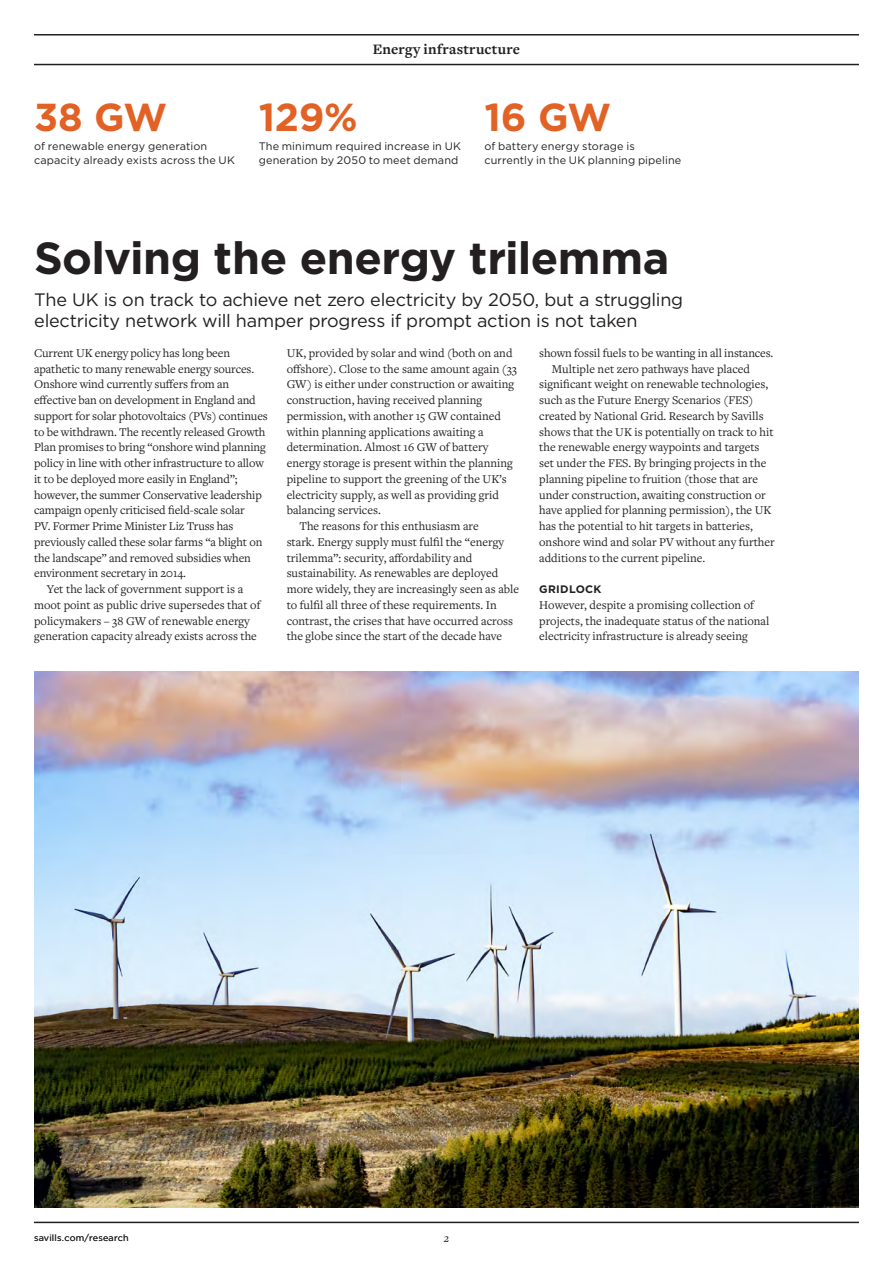
<style>
.page{position:relative;width:893px;height:1263px;background:#fff}
.page>*{position:absolute;margin:0;border:0;box-sizing:border-box;transform-origin:0 0}
.Spotlight_Headline_G{font:700 45px "Gotham HTF";letter-spacing:-.015em;color:#231f20}
.Spotlight_Box_Title{font:700 39px "Gotham HTF";letter-spacing:-.01em;color:#e26125}
.Spotlight_Standfirst{font:18px/21px "Gotham HTF";letter-spacing:-.015em;color:#231f20}
.Spotlight_Page_2_Slu{font:700 15px "Freight Text Pro";letter-spacing:.02em;color:#231f20}
.Spotlight_Body_Freig{font:12.3px/15.8px "Freight Text Pro";color:#231f20}
.t1{font:italic 12px "Freight Text Pro";color:#231f20}
.Spotlight_Box_Body_L{font:10.8px/14.2px "Gotham HTF";letter-spacing:.01em;color:#231f20}
.Spotlight_Small_Head{font:700 10.8px "Gotham HTF";letter-spacing:.025em;color:#231f20}
.t2{font:9px "Gotham HTF";letter-spacing:.02em;color:#231f20}
</style>
<div class="page">
<img style="left:34px;top:672px;width:825px;height:535px">
<hr style="left:34px;top:1222px;width:825px;height:1px;background:#231f20">
<hr style="left:34px;top:64px;width:825px;height:1px;background:#231f20">
<hr style="left:34px;top:34px;width:825px;height:2px;background:#231f20">
<p class="Spotlight_Box_Title" style="left:34px;top:95px;width:135px">38 GW</p>
<p class="Spotlight_Box_Body_L" style="left:34px;top:139px;width:202px">of renewable energy generation capacity already exists across the UK</p>
<p class="Spotlight_Page_2_Slu" style="left:373px;top:39px;width:149px">Energy infrastructure</p>
<p class="Spotlight_Box_Title" style="left:259px;top:95px;width:100px">129%</p>
<p class="Spotlight_Box_Title" style="left:485px;top:95px;width:128px">16 GW</p>
<p class="Spotlight_Box_Body_L" style="left:259px;top:139px;width:204px">The minimum required increase in UK generation by 2050 to meet demand</p>
<p class="Spotlight_Box_Body_L" style="left:485px;top:139px;width:198px">of battery energy storage is currently in the UK planning pipeline</p>
<p class="Spotlight_Headline_G" style="left:34px;top:232px;width:637px">Solving the energy trilemma</p>
<p class="Spotlight_Standfirst" style="left:34px;top:289px;width:650px">The UK is on track to achieve net zero electricity by 2050, but a struggling electricity network will hamper progress if prompt action is not taken</p>
<p class="Spotlight_Body_Freig" style="left:34px;top:344px;width:235px">Current UK energy policy has long been apathetic to many renewable energy sources.<br>Onshore wind currently suffers from an effective ban on development in England and support for solar photovoltaics (PVs) continues to be withdrawn. The recently released Growth Plan promises to bring “onshore wind planning policy in line with other infrastructure to allow it to be deployed more easily in England”; however, the summer Conservative leadership campaign openly criticised field-scale solar<br>PV. Former Prime Minister Liz Truss has previously called these solar farms “a blight on the landscape” and removed subsidies when environment secretary in 2014.</p>
<p class="Spotlight_Body_Freig" style="left:34px;top:581px;width:228px;text-indent:13px">Yet the lack of government support is a moot point as public drive supersedes that of policymakers – 38 GW of renewable energy generation capacity already exists across the</p>
<p class="Spotlight_Body_Freig" style="left:287px;top:345px;width:232px">UK, provided by solar and wind (both on and offshore). Close to the same amount again (33<br>GW) is either under construction or awaiting construction, having received planning permission, with another 15 GW contained within planning applications awaiting a determination. Almost 16 GW of battery energy storage is present within the planning pipeline to support the greening of the UK’s electricity supply, as well as providing grid balancing services.</p>
<p class="Spotlight_Body_Freig" style="left:287px;top:518px;width:234px;text-indent:13px">The reasons for this enthusiasm are<br>stark. Energy supply must fulfil the “energy trilemma”: security, affordability and sustainability. As renewables are deployed more widely, they are increasingly seen as able to fulfil all three of these requirements. In contrast, the crises that have occurred across the globe since the start of the decade have</p>
<p class="Spotlight_Body_Freig" style="left:539px;top:345px;width:236px">shown fossil fuels to be wanting in all instances.</p>
<p class="Spotlight_Body_Freig" style="left:539px;top:360px;width:237px;text-indent:13px">Multiple net zero pathways have placed significant weight on renewable technologies, such as the Future Energy Scenarios (FES) created by National Grid. Research by Savills shows that the UK is potentially on track to hit the renewable energy waypoints and targets set under the FES. By bringing projects in the planning pipeline to fruition (those that are under construction, awaiting construction or have applied for planning permission), the UK has the potential to hit targets in batteries, onshore wind and solar PV without any further additions to the current pipeline.</p>
<p class="Spotlight_Small_Head" style="left:539px;top:583px;width:64px">GRIDLOCK</p>
<p class="Spotlight_Body_Freig" style="left:539px;top:596px;width:232px">However, despite a promising collection of projects, the inadequate status of the national electricity infrastructure is already seeing</p>
<p class="t2" style="left:34px;top:1233px;width:96px">savills.com/research</p>
<p class="t1" style="left:444px;top:1230px;width:7px">2</p>
</div>
